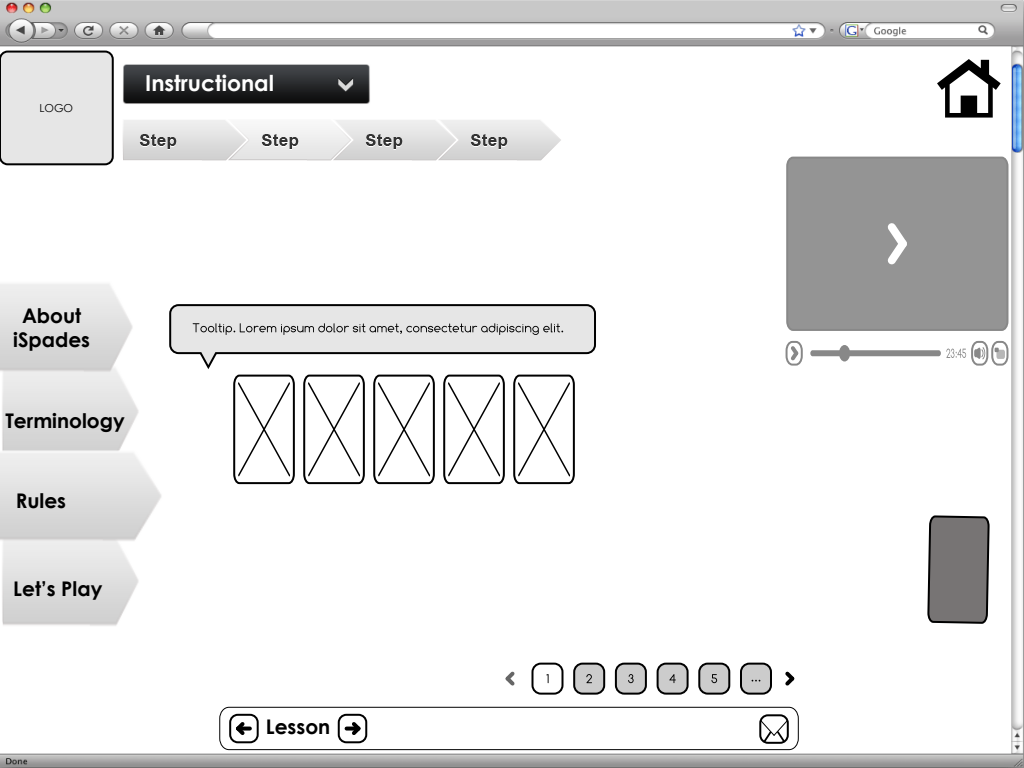
<style>
.page{position:relative;width:1024px;height:768px;background:#fff}
.page>*{position:absolute;margin:0;border:0;box-sizing:border-box;transform-origin:0 0}
.t1{font:700 22px "Century Gothic";color:#fff}
.t2{font:700 20.2px/24.2px "Century Gothic";color:#000;text-align:center}
.t3{font:11px "Century Gothic";color:#000}
</style>
<div class="page">
<img style="left:0;top:0;width:1024px;height:768px">
<svg style="left:0;top:51px;width:114px;height:114px;background:#d8d8d8"></svg>
<img style="left:0;top:550px;width:143px;height:85px">
<img style="left:0;top:358px;width:143px;height:85px">
<img style="left:0;top:443px;width:168px;height:107px">
<img style="left:0;top:273px;width:137px;height:107px">
<svg style="left:937px;top:59px;width:64px;height:59px"></svg>
<svg style="left:219px;top:706px;width:580px;height:45px"></svg>
<div style="left:533px;top:664px;width:30px;height:30px;background:#fff;border-radius:8px"></div>
<div style="left:532px;top:663px;width:32px;height:32px;border:2px solid #000;border-radius:8px"></div>
<div style="left:574px;top:664px;width:30px;height:30px;background:#ccc;border-radius:8px"></div>
<div style="left:573px;top:663px;width:32px;height:32px;border:2px solid #000;border-radius:8px"></div>
<div style="left:616px;top:664px;width:30px;height:30px;background:#ccc;border-radius:8px"></div>
<div style="left:615px;top:663px;width:32px;height:32px;border:2px solid #000;border-radius:8px"></div>
<div style="left:658px;top:664px;width:30px;height:30px;background:#ccc;border-radius:8px"></div>
<div style="left:657px;top:663px;width:32px;height:32px;border:2px solid #000;border-radius:8px"></div>
<div style="left:699px;top:664px;width:30px;height:30px;background:#ccc;border-radius:8px"></div>
<div style="left:698px;top:663px;width:32px;height:32px;border:2px solid #000;border-radius:8px"></div>
<div style="left:741px;top:664px;width:30px;height:30px;background:#ccc;border-radius:8px"></div>
<div style="left:740px;top:663px;width:32px;height:32px;border:2px solid #000;border-radius:8px"></div>
<svg style="left:546px;top:674px;width:3px;height:9px"></svg>
<svg style="left:586px;top:674px;width:6px;height:9px"></svg>
<svg style="left:628px;top:674px;width:6px;height:9px"></svg>
<svg style="left:669px;top:674px;width:7px;height:9px"></svg>
<svg style="left:711px;top:674px;width:6px;height:9px"></svg>
<svg style="left:502px;top:668px;width:16px;height:21px"></svg>
<svg style="left:782px;top:668px;width:16px;height:21px"></svg>
<div style="left:786px;top:157px;width:222px;height:175px;background:#949494"></div>
<svg style="left:786px;top:340px;width:18px;height:26px"></svg>
<svg style="left:881px;top:216px;width:33px;height:56px"></svg>
<svg style="left:810px;top:340px;width:198px;height:26px"></svg>
<svg style="left:926px;top:514px;width:65px;height:110px;background:#797777"></svg>
<img style="left:251px;top:115px;width:77px;height:50px">
<img style="left:328px;top:115px;width:105px;height:50px">
<img style="left:433px;top:115px;width:133px;height:50px">
<img style="left:118px;top:115px;width:133px;height:50px">
<img style="left:139px;top:134px;width:38px;height:16px">
<img style="left:261px;top:134px;width:38px;height:16px">
<img style="left:365px;top:134px;width:38px;height:16px">
<img style="left:470px;top:134px;width:38px;height:16px">
<img style="left:118px;top:60px;width:255px;height:47px">
<img style="left:338px;top:76px;width:16px;height:17px">
<svg style="left:168px;top:303px;width:429px;height:182px"></svg>
<p class="t3" style="left:39px;top:101px;width:35px">LOGO</p>
<p class="t1" style="left:145px;top:69px;width:130px">Instructional</p>
<p class="t2" style="left:13px;top:303px;width:79px">About iSpades</p>
<p class="t2" style="left:6px;top:408px;width:121px">Terminology</p>
<p class="t2" style="left:16px;top:488px;width:52px">Rules</p>
<p class="t2" style="left:13px;top:576px;width:91px">Let’s Play</p>
<p class="t2" style="left:266px;top:714px;width:66px">Lesson</p>
</div>
